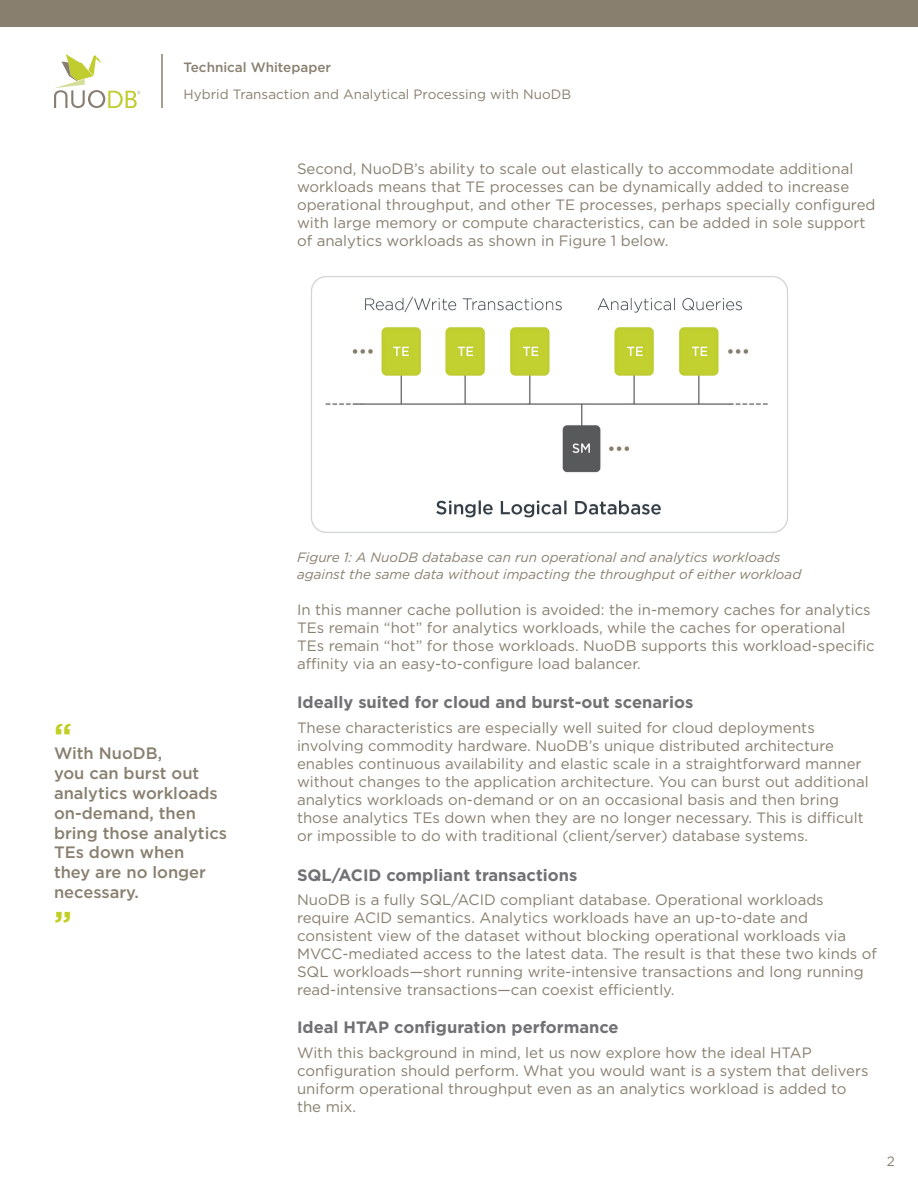
<style>
.page{position:relative;width:918px;height:1188px;background:#fff}
.page>*{position:absolute;margin:0;border:0;box-sizing:border-box;transform-origin:0 0}
.t1{font:700 33px "Gotham";color:#c1ce23}
.t2{font:500 16.5px/19.8px "Gotham";color:#887f6f}
.t3{font:700 16.5px "Gotham";color:#717074}
.t4{font:15px/18px "Gotham";color:#887f6f}
.t5{font:italic 13.5px/16.2px "Gotham";color:#887f6f}
.t6{font:13.5px "Gotham";color:#887f6f}
.t7{font:500 13.5px "Gotham";color:#887f6f}
</style>
<div class="page">
<hr style="left:161px;top:54px;width:2px;height:54px;background:#887f6f">
<div style="left:0;top:0;width:918px;height:27px;background:#887f6f"></div>
<svg style="left:54px;top:54px;width:86px;height:54px"></svg>
<img style="left:311px;top:276px;width:477px;height:257px">
<p class="t7" style="left:184px;top:59px;width:149px">Technical Whitepaper</p>
<p class="t6" style="left:184px;top:86px;width:389px">Hybrid Transaction and Analytical Processing with NuoDB</p>
<p class="t4" style="left:297px;top:160px;width:580px">Second, NuoDB’s ability to scale out elastically to accommodate additional workloads means that TE processes can be dynamically added to increase operational throughput, and other TE processes, perhaps specially configured with large memory or compute characteristics, can be added in sole support of analytics workloads as shown in Figure 1 below.</p>
<p class="t2" style="left:54px;top:743px;width:175px"><sup>“</sup>With NuoDB,<br>you can burst out analytics workloads on-demand, then bring those analytics<br>TEs down when<br>they are no longer necessary.</p>
<h1 class="t1" style="left:54px;top:903px;width:19px">”</h1>
<p class="t5" style="left:297px;top:550px;width:506px">Figure 1: A NuoDB database can run operational and analytics workloads against the same data without impacting the throughput of either workload</p>
<p class="t4" style="left:297px;top:600px;width:579px">In this manner cache pollution is avoided: the in-memory caches for analytics TEs remain “hot” for analytics workloads, while the caches for operational TEs remain “hot” for those workloads. NuoDB supports this workload-specific affinity via an easy-to-configure load balancer.</p>
<p class="t3" style="left:297px;top:692px;width:398px">Ideally suited for cloud and burst-out scenarios</p>
<p class="t4" style="left:297px;top:719px;width:573px">These characteristics are especially well suited for cloud deployments involving commodity hardware. NuoDB’s unique distributed architecture enables continuous availability and elastic scale in a straightforward manner without changes to the application architecture. You can burst out additional analytics workloads on-demand or on an occasional basis and then bring those analytics TEs down when they are no longer necessary. This is difficult or impossible to do with traditional (client/server) database systems.</p>
<p class="t3" style="left:297px;top:865px;width:282px">SQL/ACID compliant transactions</p>
<p class="t4" style="left:297px;top:891px;width:582px">NuoDB is a fully SQL/ACID compliant database. Operational workloads require ACID semantics. Analytics workloads have an up-to-date and consistent view of the dataset without blocking operational workloads via MVCC-mediated access to the latest data. The result is that these two kinds of SQL workloads—short running write-intensive transactions and long running read-intensive transactions—can coexist efficiently.</p>
<p class="t3" style="left:297px;top:1017px;width:323px">Ideal HTAP configuration performance</p>
<p class="t4" style="left:297px;top:1044px;width:573px">With this background in mind, let us now explore how the ideal HTAP configuration should perform. What you would want is a system that delivers uniform operational throughput even as an analytics workload is added to the mix.</p>
<p class="t6" style="left:887px;top:1153px;width:10px">2</p>
</div>
